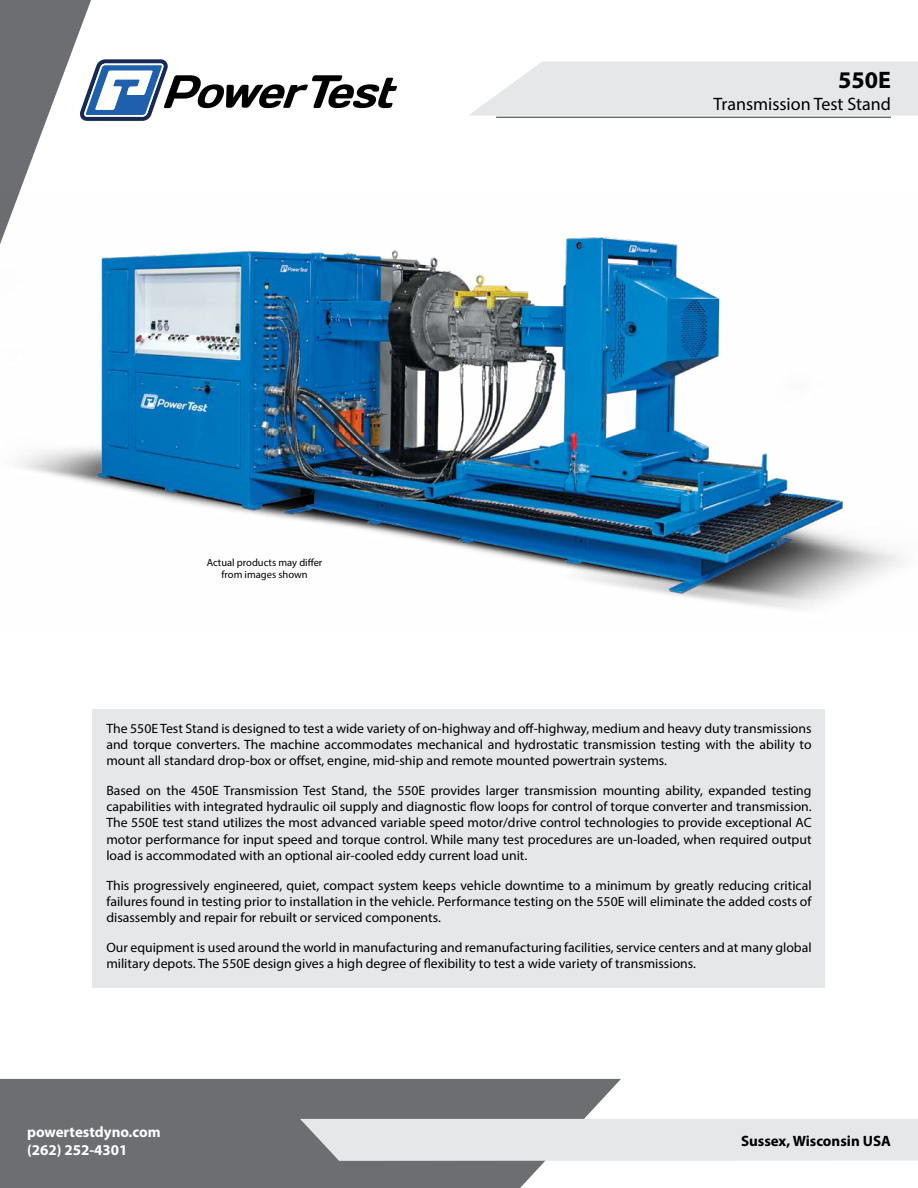
<style>
.page{position:relative;width:918px;height:1188px;background:#fff}
.page>*{position:absolute;margin:0;border:0;box-sizing:border-box;transform-origin:0 0}
.t1{font:700 24px "Myriad Pro";color:#000}
.Sub-Title{font:18px "Myriad Pro";color:#000}
.t2{font:700 15px/18px "Myriad Pro";color:#fff}
.t3{font:700 15px "Myriad Pro";color:#000}
.Paragraph_Text_-_Sol{font:13.5px/16.2px "Myriad Pro";color:#000;text-align:justify}
.Image_Disclosure{font:10.5px/12.6px "Myriad Pro";color:#000;text-align:center}
</style>
<div class="page">
<div style="left:0;top:1079px;width:621px;height:109px;background:#6d6e71"></div>
<div style="left:300px;top:1119px;width:618px;height:42px;background:#e6e7e8"></div>
<svg style="left:469px;top:62px;width:449px;height:54px;background:#e8e9e9"></svg>
<div style="left:93px;top:709px;width:732px;height:279px;background:#e6e7e8"></div>
<hr style="left:496px;top:117px;width:395px;height:1px;background:#6d6e71">
<svg style="left:0;top:0;width:397px;height:194px"></svg>
<img style="left:0;top:194px;width:905px;height:415px">
<p class="Image_Disclosure" style="left:207px;top:556px;width:117px">Actual products may differ from images shown</p>
<p class="t1" style="left:838px;top:64px;width:54px">550E</p>
<p class="Sub-Title" style="left:713px;top:93px;width:179px">Transmission Test Stand</p>
<p class="Paragraph_Text_-_Sol" style="left:106px;top:720px;width:707px">The 550E Test Stand is designed to test a wide variety of on-highway and off-highway, medium and heavy duty transmissions and torque converters. The machine accommodates mechanical and hydrostatic transmission testing with the ability to mount all standard drop-box or offset, engine, mid-ship and remote mounted powertrain systems.</p>
<p class="Paragraph_Text_-_Sol" style="left:106px;top:782px;width:707px">Based on the 450E Transmission Test Stand, the 550E provides larger transmission mounting ability, expanded testing capabilities with integrated hydraulic oil supply and diagnostic flow loops for control of torque converter and transmission.<br>The 550E test stand utilizes the most advanced variable speed motor/drive control technologies to provide exceptional AC motor performance for input speed and torque control. While many test procedures are un-loaded, when required output load is accommodated with an optional air-cooled eddy current load unit.</p>
<p class="Paragraph_Text_-_Sol" style="left:106px;top:877px;width:707px">This progressively engineered, quiet, compact system keeps vehicle downtime to a minimum by greatly reducing critical failures found in testing prior to installation in the vehicle. Performance testing on the 550E will eliminate the added costs of disassembly and repair for rebuilt or serviced components.</p>
<p class="Paragraph_Text_-_Sol" style="left:106px;top:939px;width:707px">Our equipment is used around the world in manufacturing and remanufacturing facilities, service centers and at many global military depots. The 550E design gives a high degree of flexibility to test a wide variety of transmissions.</p>
<p class="t2" style="left:27px;top:1122px;width:135px">powertestdyno.com (262) 252-4301</p>
<p class="t3" style="left:741px;top:1131px;width:151px">Sussex, Wisconsin USA</p>
</div>
